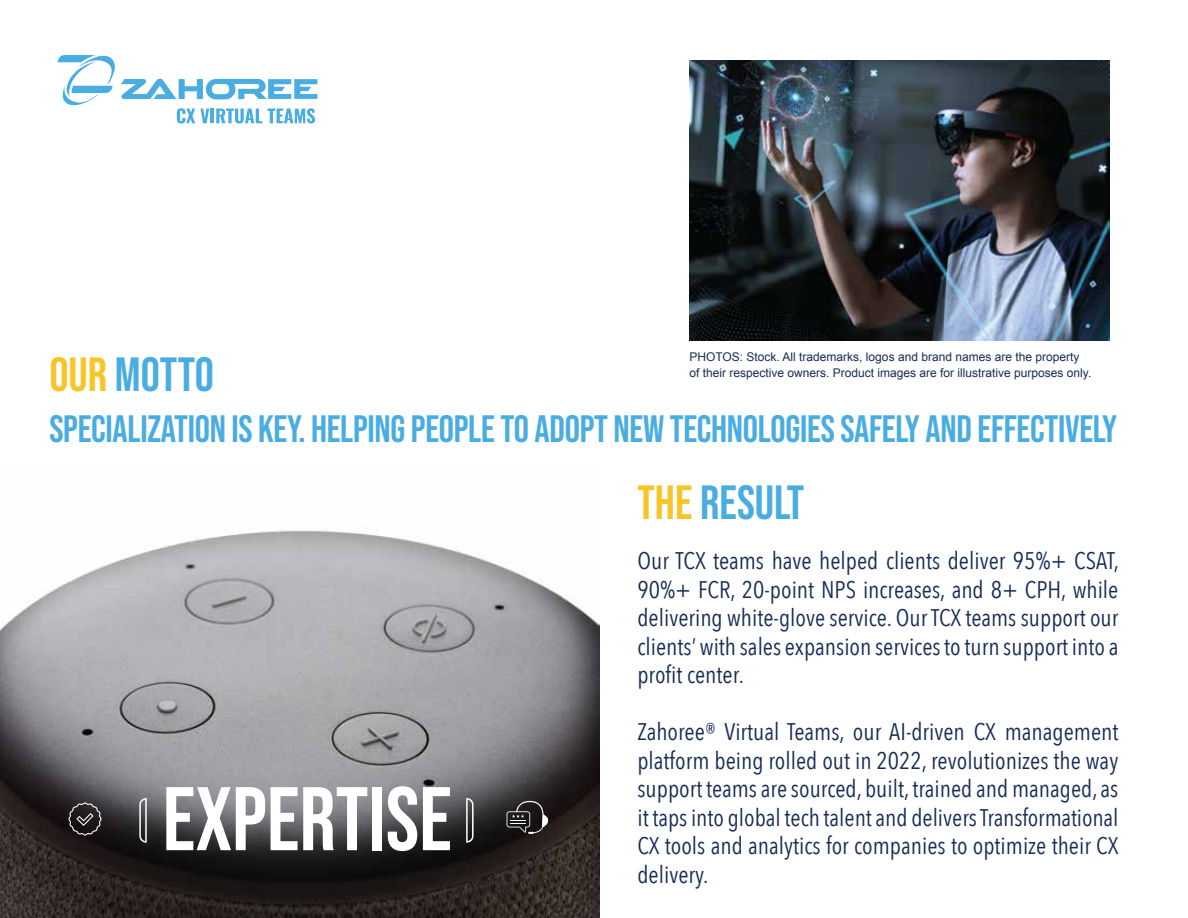
<style>
.page{position:relative;width:1188px;height:918px;background:#fff}
.page>*{position:absolute;margin:0;border:0;box-sizing:border-box;transform-origin:0 0}
.t1{font:90px "Bebas Neue";color:#fff}
.t2{font:48px "Bebas Neue";color:#49ade2}
.t3{font:38.1px "Bebas Neue";letter-spacing:-.01em;color:#49ade2}
.t4{font:24px/28.5px "Avenir Next Condensed";color:#182c55;text-align:justify}
.t5{font:12px/16.5px "Arial";color:#182c55}
.s1{color:#f8c528}
</style>
<div class="page">
<img style="left:0;top:530px;width:599px;height:388px">
<svg style="left:507px;top:801px;width:41px;height:33px"></svg>
<svg style="left:68px;top:802px;width:34px;height:34px"></svg>
<svg style="left:139px;top:797px;width:8px;height:46px"></svg>
<svg style="left:465px;top:797px;width:9px;height:46px"></svg>
<img style="left:689px;top:60px;width:421px;height:281px">
<svg style="left:58px;top:55px;width:259px;height:69px"></svg>
<h2 class="t2" style="left:49px;top:347px;width:166px"><span class="s1">OUR</span> MOTTO</h2>
<p class="t5" style="left:689px;top:348px;width:403px">PHOTOS: Stock. All trademarks, logos and brand names are the property of their respective owners. Product images are for illustrative purposes only.</p>
<h3 class="t3" style="left:49px;top:407px;width:1069px">SPECIALIZATION IS KEY. HELPING PEOPLE TO ADOPT NEW TECHNOLOGIES SAFELY AND EFFECTIVELY</h3>
<h1 class="t1" style="left:163px;top:768px;width:291px">EXPERTISE</h1>
<h2 class="t2" style="left:637px;top:476px;width:168px"><span class="s1">THE</span> RESULT</h2>
<p class="t4" style="left:637px;top:545px;width:483px">Our TCX teams have helped clients deliver 95%+ CSAT, 90%+ FCR, 20-point NPS increases, and 8+ CPH, while delivering white-glove service. Our TCX teams support our clients’ with sales expansion services to turn support into a profit center.</p>
<p class="t4" style="left:637px;top:716px;width:483px">Zahoree® Virtual Teams, our AI-driven CX management platform being rolled out in 2022, revolutionizes the way support teams are sourced, built, trained and managed, as it taps into global tech talent and delivers Transformational CX tools and analytics for companies to optimize their CX delivery.</p>
</div>
